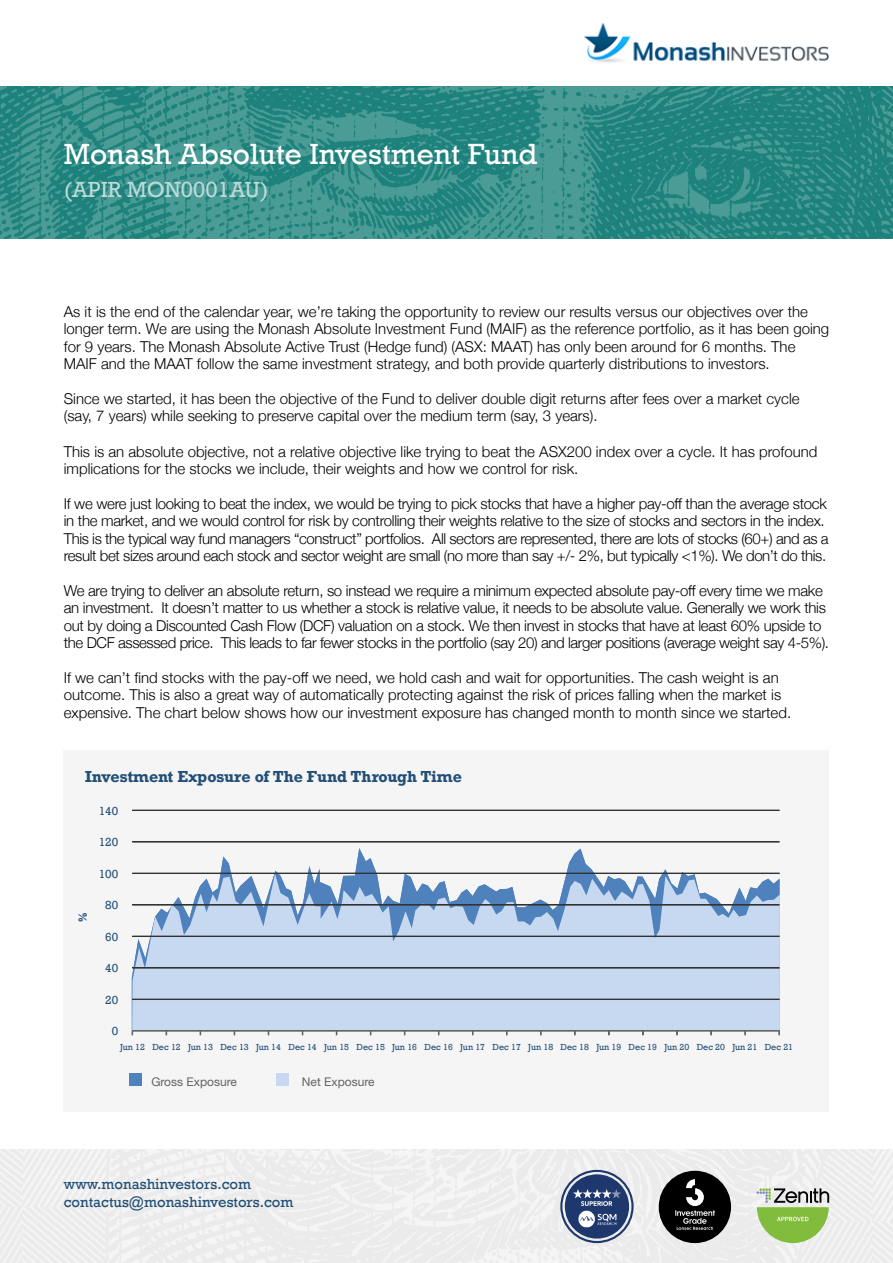
<style>
.page{position:relative;width:893px;height:1263px;background:#fff}
.page>*{position:absolute;margin:0;border:0;box-sizing:border-box;transform-origin:0 0}
.t1{font:30px "Rockwell";color:#fff}
.t2{font:22.5px "Rockwell";color:#bbdad8}
.t3{font:300 15px/17.2px "Helvetica Neue";color:#000}
.t4{font:300 15px/17.2px "Helvetica Neue";letter-spacing:-.025em;color:#000}
.t5{font:300 15px/17.2px "Helvetica Neue";letter-spacing:-.02em;color:#000}
.t6{font:15px/18px "Rockwell";color:#214f76}
.t7{font:700 15px "Rockwell";letter-spacing:-.01em;color:#214f76}
.t8{font:12px "Helvetica Neue";color:#636363}
.t9{font:12px "Rockwell";color:#214f76}
.t10{font:700 10.95px "Rockwell";color:#214f76}
.t11{font:9px "Rockwell";color:#214f76}
</style>
<div class="page">
<img style="left:0;top:86px;width:893px;height:153px">
<img style="left:584px;top:23px;width:244px;height:40px">
<img style="left:0;top:1150px;width:893px;height:113px">
<div style="left:560px;top:1170px;width:74px;height:73px;border:2px solid #1e376d;border-radius:50%"></div>
<div style="left:565px;top:1174px;width:64px;height:64px;background:#1e376d;border-radius:50%"></div>
<svg style="left:573px;top:1189px;width:48px;height:17px"></svg>
<img style="left:578px;top:1210px;width:39px;height:18px">
<div style="left:659px;top:1171px;width:72px;height:72px;background:#000;border-radius:50%"></div>
<svg style="left:675px;top:1179px;width:40px;height:51px"></svg>
<svg style="left:756px;top:1188px;width:73px;height:55px;background:#a5c283"></svg>
<div style="left:64px;top:750px;width:765px;height:362px;background:#f5f5f5"></div>
<svg style="left:132px;top:848px;width:648px;height:26px"></svg>
<svg style="left:132px;top:874px;width:648px;height:156px;background:#bccfe9"></svg>
<div style="left:132px;top:810px;width:647px;height:1px;border:1px solid #333"></div>
<div style="left:132px;top:841px;width:647px;height:1px;border:1px solid #333"></div>
<div style="left:132px;top:873px;width:647px;height:1px;border:1px solid #333"></div>
<div style="left:132px;top:904px;width:647px;height:1px;border:1px solid #333"></div>
<div style="left:132px;top:936px;width:647px;height:1px;border:1px solid #333"></div>
<div style="left:132px;top:967px;width:647px;height:1px;border:1px solid #333"></div>
<div style="left:132px;top:999px;width:647px;height:1px;border:1px solid #333"></div>
<div style="left:132px;top:1030px;width:647px;height:1px;border:1px solid #636363"></div>
<div style="left:129px;top:1073px;width:13px;height:13px;background:#4f81bc"></div>
<div style="left:276px;top:1073px;width:13px;height:13px;background:#c7d9f1"></div>
<h1 class="t1" style="left:64px;top:136px;width:475px">Monash Absolute Investment Fund</h1>
<h2 class="t2" style="left:64px;top:176px;width:206px">(APIR MON0001AU)</h2>
<p class="t3" style="left:64px;top:302px;width:767px">As it is the end of the calendar year, we’re taking the opportunity to review our results versus our objectives over the longer term. We are using the Monash Absolute Investment Fund (MAIF) as the reference portfolio, as it has been going for 9 years. The Monash Absolute Active Trust (Hedge fund) (ASX: MAAT) has only been around for 6 months. The MAIF and the MAAT follow the same investment strategy, and both provide quarterly distributions to investors.</p>
<p class="t3" style="left:64px;top:389px;width:737px">Since we started, it has been the objective of the Fund to deliver double digit returns after fees over a market cycle (say, 7 years) while seeking to preserve capital over the medium term (say, 3 years).</p>
<p class="t3" style="left:64px;top:442px;width:755px">This is an absolute objective, not a relative objective like trying to beat the ASX200 index over a cycle. It has profound implications for the stocks we include, their weights and how we control for risk.</p>
<p class="t4" style="left:64px;top:494px;width:766px">If we were just looking to beat the index, we would be trying to pick stocks that have a higher pay-off than the average stock in the market, and we would control for risk by controlling their weights relative to the size of stocks and sectors in the index.<br>This is the typical way fund managers “construct” portfolios. All sectors are represented, there are lots of stocks (60+) and as a result bet sizes around each stock and sector weight are small (no more than say +/- 2%, but typically &lt;1%). We don’t do this.</p>
<p class="t5" style="left:64px;top:581px;width:767px">We are trying to deliver an absolute return, so instead we require a minimum expected absolute pay-off every time we make an investment. It doesn’t matter to us whether a stock is relative value, it needs to be absolute value. Generally we work this out by doing a Discounted Cash Flow (DCF) valuation on a stock. We then invest in stocks that have at least 60% upside to the DCF assessed price. This leads to far fewer stocks in the portfolio (say 20) and larger positions (average weight say 4-5%).</p>
<p class="t3" style="left:64px;top:668px;width:729px">If we can’t find stocks with the pay-off we need, we hold cash and wait for opportunities. The cash weight is an outcome. This is also a great way of automatically protecting against the risk of prices falling when the market is expensive. The chart below shows how our investment exposure has changed month to month since we started.</p>
<p class="t7" style="left:85px;top:767px;width:378px">Investment Exposure of The Fund Through Time</p>
<p class="t9" style="left:99px;top:804px;width:21px">140</p>
<p class="t9" style="left:99px;top:835px;width:21px">120</p>
<p class="t9" style="left:99px;top:867px;width:21px">100</p>
<p class="t9" style="left:105px;top:898px;width:15px">80</p>
<p class="t9" style="left:105px;top:930px;width:15px">60</p>
<p class="t9" style="left:105px;top:961px;width:15px">40</p>
<p class="t9" style="left:105px;top:993px;width:15px">20</p>
<p class="t9" style="left:112px;top:1024px;width:8px">0</p>
<p class="t10" style="left:76px;top:922px;width:11px;rotate:-90deg">%</p>
<p class="t11" style="left:120px;top:1042px;width:674px">Jun 12 Dec 12 Jun 13 Dec 13 Jun 14 Dec 14 Jun 15 Dec 15 Jun 16 Dec 16 Jun 17 Dec 17 Jun 18 Dec 18 Jun 19 Dec 19 Jun 20 Dec 20 Jun 21 Dec 21</p>
<p class="t8" style="left:151px;top:1075px;width:87px">Gross Exposure</p>
<p class="t8" style="left:302px;top:1075px;width:74px">Net Exposure</p>
<p class="t6" style="left:64px;top:1175px;width:231px">www.monashinvestors.com contactus@monashinvestors.com</p>
</div>
